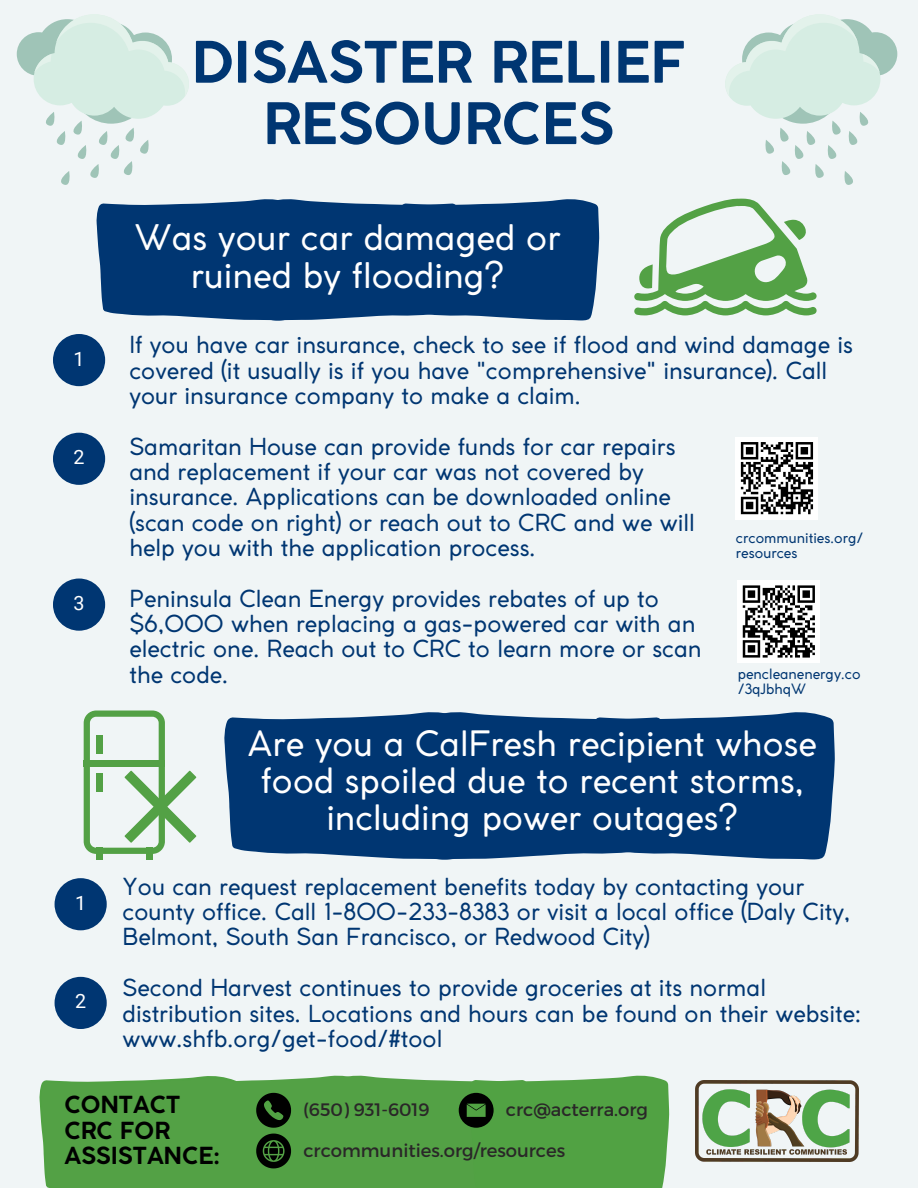
<style>
.page{position:relative;width:918px;height:1188px;background:#f0f5f6}
.page>*{position:absolute;margin:0;border:0;box-sizing:border-box;transform-origin:0 0}
.t1{font:700 56.4px/61.3px "Coco Gothic";color:#003672;text-align:center}
.t2{font:34.8px/38.4px "Coco Gothic";color:#fff;text-align:center}
.t3{font:34.5px/37px "Coco Gothic";color:#fff;text-align:center}
.t4{font:23.25px/25.2px "Coco Gothic";color:#003672}
.t5{font:700 23.25px/25.3px "Coco Gothic";color:#000}
.t6{font:19.65px "Roboto";color:#fff}
.t7{font:18px "Montserrat";color:#2a2728}
.t8{font:14.1px/14.9px "Coco Gothic";color:#003672}
</style>
<div class="page">
<svg style="left:17px;top:14px;width:172px;height:171px"></svg>
<img style="left:695px;top:1080px;width:163px;height:81px">
<svg style="left:96px;top:199px;width:503px;height:121px;background:#0f427a"></svg>
<div style="left:53px;top:334px;width:52px;height:52px;background:#003672;border-radius:50%"></div>
<div style="left:53px;top:433px;width:52px;height:52px;background:#003672;border-radius:50%"></div>
<svg style="left:224px;top:712px;width:611px;height:147px;background:#0f427a"></svg>
<svg style="left:634px;top:199px;width:183px;height:116px"></svg>
<div style="left:736px;top:437px;width:82px;height:82px;background:#fff"></div>
<svg style="left:740px;top:442px;width:74px;height:73px"></svg>
<div style="left:96px;top:848px;width:6px;height:12px;background:#53a145"></div>
<div style="left:146px;top:848px;width:6px;height:12px;background:#53a145"></div>
<svg style="left:84px;top:711px;width:112px;height:143px"></svg>
<div style="left:55px;top:878px;width:52px;height:52px;background:#003672;border-radius:50%"></div>
<div style="left:55px;top:977px;width:52px;height:52px;background:#003672;border-radius:50%"></div>
<div style="left:53px;top:579px;width:52px;height:52px;background:#003672;border-radius:50%"></div>
<div style="left:738px;top:580px;width:82px;height:83px;background:#fff"></div>
<svg style="left:742px;top:585px;width:73px;height:73px"></svg>
<svg style="left:725px;top:14px;width:172px;height:171px"></svg>
<svg style="left:39px;top:1075px;width:630px;height:113px;background:#569f4a"></svg>
<h1 class="t1" style="left:191px;top:37px;width:496px">DISASTER RELIEF<br>RESOURCES</h1>
<p class="t6" style="left:74px;top:347px;width:13px">1</p>
<p class="t6" style="left:74px;top:446px;width:13px">2</p>
<p class="t6" style="left:74px;top:592px;width:13px">3</p>
<p class="t6" style="left:75px;top:891px;width:13px">1</p>
<p class="t6" style="left:75px;top:990px;width:13px">2</p>
<h2 class="t2" style="left:135px;top:221px;width:427px">Was your car damaged or ruined by flooding?</h2>
<p class="t4" style="left:129px;top:334px;width:725px">If you have car insurance, check to see if flood and wind damage is covered (it usually is if you have "comprehensive" insurance). Call your insurance company to make a claim.</p>
<p class="t4" style="left:129px;top:436px;width:567px">Samaritan House can provide funds for car repairs and replacement if your car was not covered by insurance. Applications can be downloaded online (scan code on right) or reach out to CRC and we will help you with the application process.</p>
<p class="t8" style="left:736px;top:531px;width:129px">crcommunities.org/ resources</p>
<p class="t4" style="left:129px;top:588px;width:574px">Peninsula Clean Energy provides rebates of up to $6,000 when replacing a gas-powered car with an electric one. Reach out to CRC to learn more or scan the code.</p>
<p class="t8" style="left:738px;top:668px;width:124px">pencleanenergy.co /3qJbhqW</p>
<h3 class="t3" style="left:248px;top:728px;width:570px">Are you a CalFresh recipient whose food spoiled due to recent storms, including power outages?</h3>
<p class="t4" style="left:123px;top:876px;width:729px">You can request replacement benefits today by contacting your county office. Call 1-800-233-8383 or visit a local office (Daly City,<br>Belmont, South San Francisco, or Redwood City)</p>
<p class="t4" style="left:123px;top:977px;width:740px">Second Harvest continues to provide groceries at its normal distribution sites. Locations and hours can be found on their website: www.shfb.org/get-food/#tool</p>
<p class="t5" style="left:64px;top:1094px;width:156px">CONTACT<br>CRC FOR<br>ASSISTANCE:</p>
<p class="t7" style="left:506px;top:1098px;width:144px">crc@acterra.org</p>
<p class="t7" style="left:303px;top:1098px;width:128px">(650) 931-6019</p>
<p class="t7" style="left:303px;top:1139px;width:263px">crcommunities.org/resources</p>
</div>
